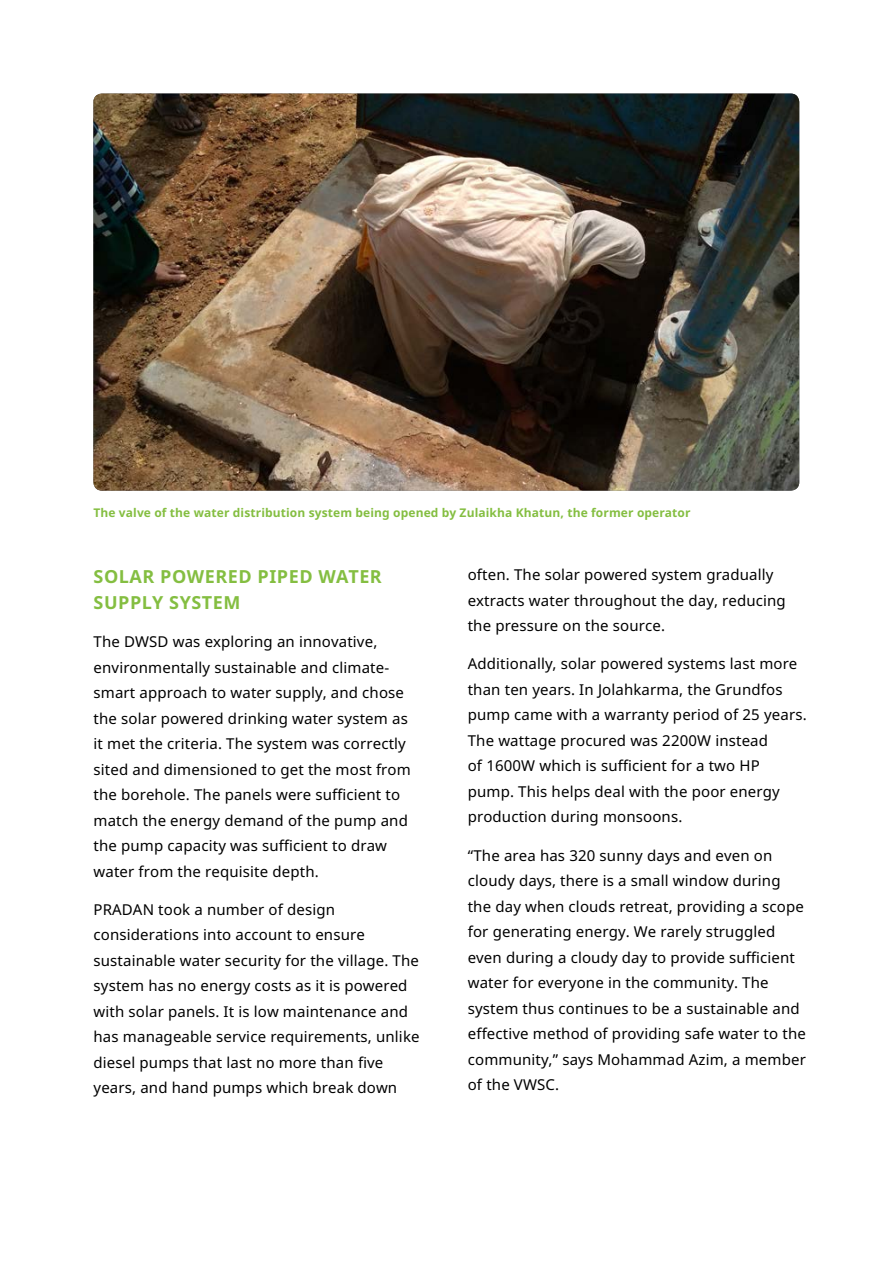
<style>
.page{position:relative;width:893px;height:1263px;background:#fff}
.page>*{position:absolute;margin:0;border:0;box-sizing:border-box;transform-origin:0 0}
.t1{font:700 18px/25.5px "Noto Sans";letter-spacing:.03em;color:#84be41}
.t2{font:15px/25.5px "Noto Sans";letter-spacing:.01em;color:#000}
.t3{font:700 12px "Noto Sans";letter-spacing:.01em;color:#84be41}
</style>
<div class="page">
<img style="left:93px;top:94px;width:706px;height:397px">
<p class="t3" style="left:93px;top:504px;width:599px">The valve of the water distribution system being opened by Zulaikha Khatun, the former operator</p>
<p class="t1" style="left:94px;top:563px;width:290px">SOLAR POWERED PIPED WATER<br>SUPPLY SYSTEM</p>
<p class="t2" style="left:94px;top:628px;width:319px">The DWSD was exploring an innovative, environmentally sustainable and climate&shy;smart approach to water supply, and chose the solar powered drinking water system as it met the criteria. The system was correctly sited and dimensioned to get the most from the borehole. The panels were sufficient to match the energy demand of the pump and the pump capacity was sufficient to draw water from the requisite depth.</p>
<p class="t2" style="left:94px;top:896px;width:327px">PRADAN took a number of design considerations into account to ensure sustainable water security for the village. The system has no energy costs as it is powered with solar panels. It is low maintenance and has manageable service requirements, unlike diesel pumps that last no more than five years, and hand pumps which break down</p>
<p class="t2" style="left:468px;top:561px;width:320px">often. The solar powered system gradually extracts water throughout the day, reducing the pressure on the source.</p>
<p class="t2" style="left:468px;top:651px;width:340px">Additionally, solar powered systems last more than ten years. In Jolahkarma, the Grundfos pump came with a warranty period of 25 years.<br>The wattage procured was 2200W instead<br>of 1600W which is sufficient for a two HP pump. This helps deal with the poor energy production during monsoons.</p>
<p class="t2" style="left:468px;top:842px;width:340px">“The area has 320 sunny days and even on cloudy days, there is a small window during the day when clouds retreat, providing a scope for generating energy. We rarely struggled even during a cloudy day to provide sufficient water for everyone in the community. The system thus continues to be a sustainable and effective method of providing safe water to the community,” says Mohammad Azim, a member of the VWSC.</p>
</div>
